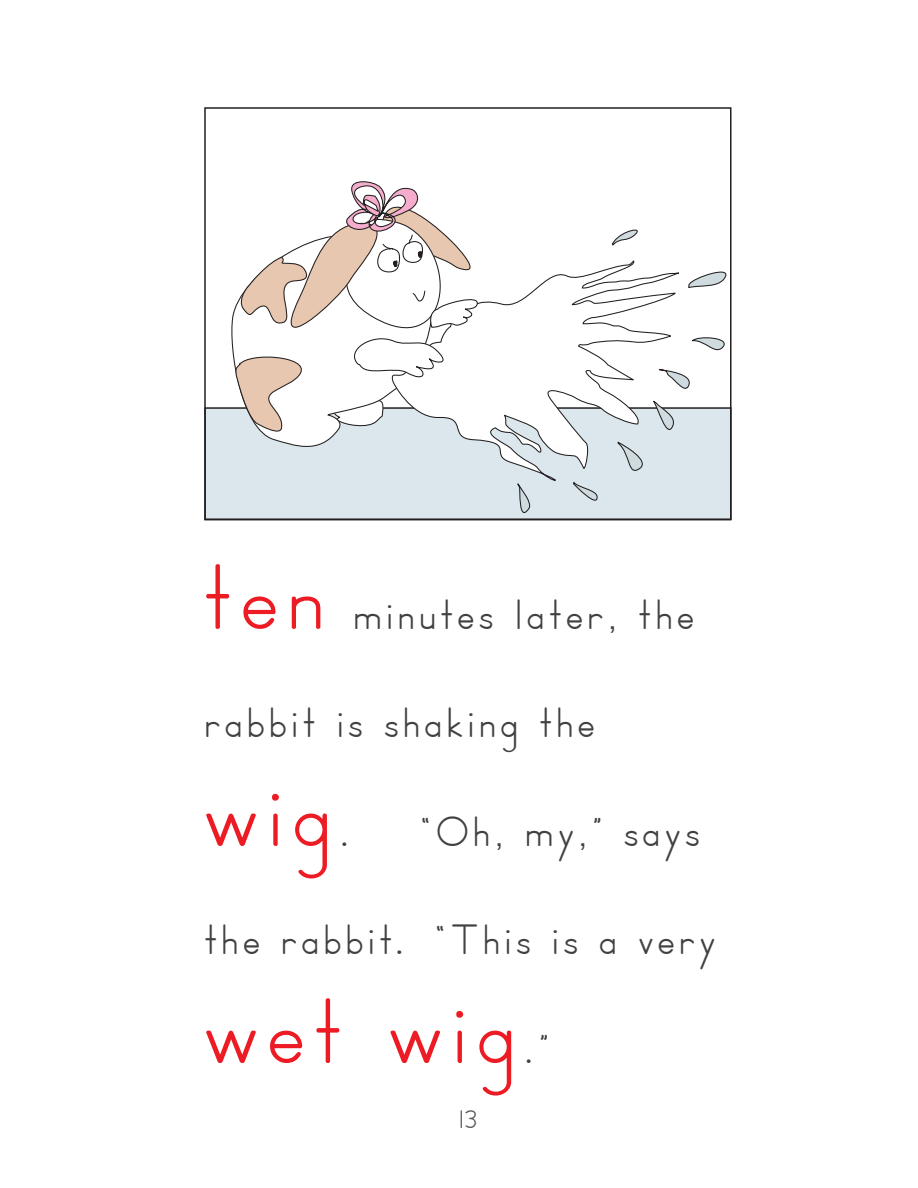
<style>
.page{position:relative;width:918px;height:1188px;background:#fff}
.page>*{position:absolute;margin:0;border:0;box-sizing:border-box;transform-origin:0 0}
.t1{font:100.8px/217px "Sig A Print";letter-spacing:.12em;color:#ed1c24}
.t2{font:46.2px "Sig A Print";letter-spacing:.12em;color:#414142}
.t3{font:29.4px "Arial";color:#414142}
.t4{font:28.35px "Sig A Print";color:#58595b}
</style>
<div class="page">
<div style="left:204px;top:407px;width:528px;height:113px;background:#dbe7ed;border:2px solid #231f20"></div>
<div style="left:204px;top:107px;width:528px;height:413px;border:2px solid #231f20"></div>
<svg style="left:228px;top:310px;width:103px;height:137px"></svg>
<svg style="left:464px;top:260px;width:238px;height:221px"></svg>
<svg style="left:688px;top:264px;width:44px;height:25px"></svg>
<svg style="left:691px;top:335px;width:41px;height:22px"></svg>
<svg style="left:573px;top:482px;width:25px;height:19px"></svg>
<svg style="left:611px;top:229px;width:27px;height:17px"></svg>
<svg style="left:516px;top:483px;width:18px;height:38px"></svg>
<svg style="left:616px;top:368px;width:79px;height:110px"></svg>
<svg style="left:234px;top:181px;width:251px;height:257px"></svg>
<h1 class="t1" style="left:205px;top:495px;width:310px">ten<br>wig<br>wet wig</h1>
<p class="t2" style="left:354px;top:589px;width:341px">minutes later the</p>
<p class="t3" style="left:609px;top:599px;width:10px">,</p>
<p class="t2" style="left:205px;top:698px;width:390px">rabbit is shaking the</p>
<p class="t2" style="left:342px;top:807px;width:358px">. “Oh my ” says</p>
<p class="t3" style="left:495px;top:816px;width:10px">,</p>
<p class="t3" style="left:579px;top:816px;width:10px">,</p>
<p class="t2" style="left:205px;top:915px;width:511px">the rabbit. “This is a very</p>
<p class="t2" style="left:527px;top:1024px;width:23px">.”</p>
<p class="t4" style="left:459px;top:1103px;width:20px">13</p>
</div>
